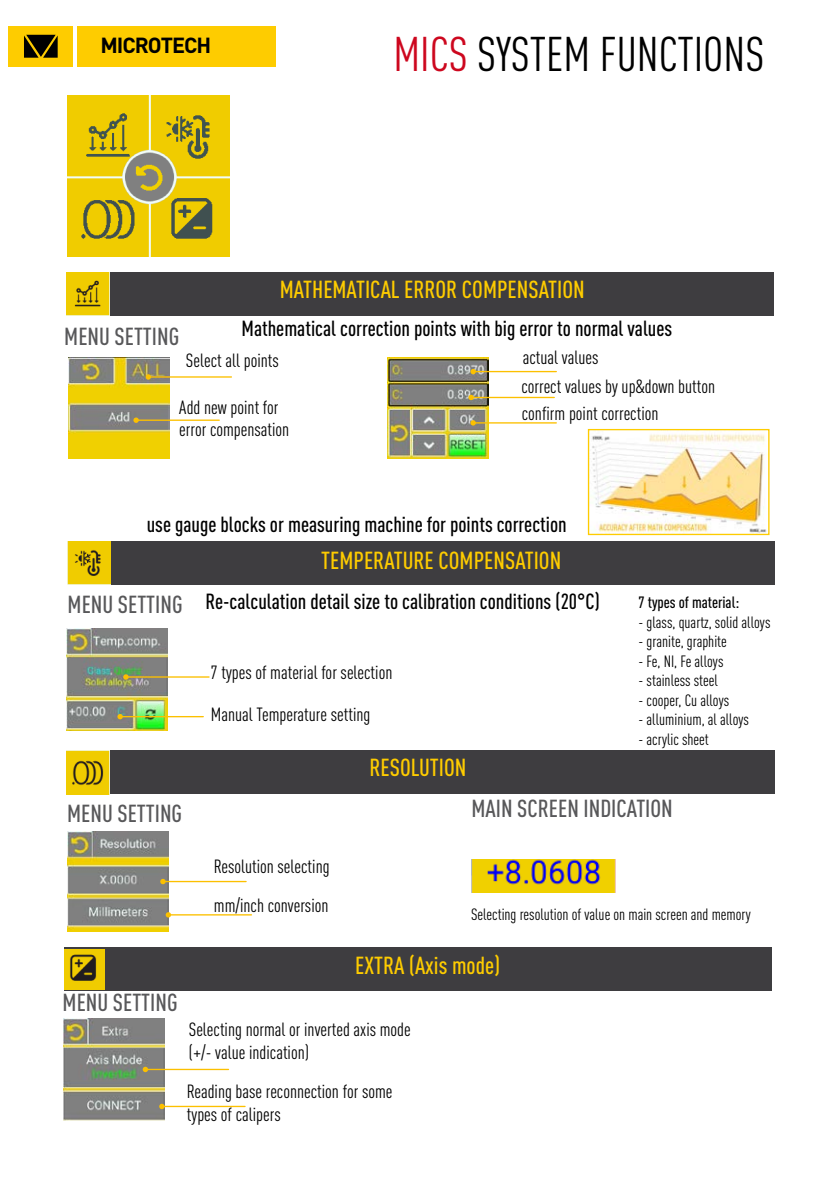
<style>
.page{position:relative;width:840px;height:1191px;background:#fff}
.page>*{position:absolute;margin:0;border:0;box-sizing:border-box;transform-origin:0 0}
.t1{font:condensed 48px "DIN Pro";color:#000}
.t2{font:500 condensed 24.2px "DIN Pro";color:#fecc00}
.t3{font:500 condensed 24.2px "DIN Pro";color:#58585a}
.t4{font:500 condensed 21.6px "DIN Pro";color:#000}
.t5{font:700 21.6px "DIN Pro";letter-spacing:-.045em;color:#000}
.t6{font:condensed 18.8px/22.6px "DIN Pro";color:#000}
.t7{font:condensed 16.2px "DIN Pro";color:#000}
.t8{font:500 condensed 16.2px "DIN Pro";color:#000}
.s1{color:#cd071e}
</style>
<div class="page">
<div style="left:9px;top:26px;width:64px;height:40px;background:#fecc00"></div>
<svg style="left:24px;top:35px;width:34px;height:23px"></svg>
<div style="left:77px;top:26px;width:198px;height:40px;background:#fecc00"></div>
<div style="left:67px;top:541px;width:706px;height:44px;background:#3e3d40"></div>
<div style="left:66px;top:272px;width:706px;height:44px;background:#3e3d40"></div>
<div style="left:67px;top:750px;width:707px;height:44px;background:#3e3d40"></div>
<div style="left:64px;top:947px;width:707px;height:44px;background:#3e3d40"></div>
<img style="left:64px;top:949px;width:41px;height:40px">
<img style="left:66px;top:751px;width:44px;height:43px">
<img style="left:68px;top:541px;width:43px;height:43px">
<img style="left:66px;top:272px;width:43px;height:44px">
<img style="left:471px;top:859px;width:144px;height:33px">
<img style="left:589px;top:431px;width:178px;height:102px">
<div style="left:587px;top:429px;width:182px;height:106px;border:1px solid #fecc00"></div>
<img style="left:68px;top:95px;width:161px;height:161px">
<img style="left:64px;top:1018px;width:100px;height:102px">
<img style="left:67px;top:831px;width:101px;height:101px">
<img style="left:66px;top:629px;width:101px;height:101px">
<img style="left:68px;top:357px;width:101px;height:102px">
<img style="left:387px;top:358px;width:101px;height:101px">
<hr style="left:168px;top:914px;width:83px;height:1px;background:#fcc000">
<svg style="left:165px;top:912px;width:6px;height:5px"></svg>
<hr style="left:163px;top:881px;width:83px;height:1px;background:#fcc000">
<svg style="left:160px;top:879px;width:5px;height:5px"></svg>
<hr style="left:145px;top:1068px;width:83px;height:2px;background:#fcc000">
<svg style="left:143px;top:1066px;width:5px;height:6px"></svg>
<hr style="left:162px;top:1105px;width:83px;height:2px;background:#fcc000">
<svg style="left:159px;top:1103px;width:5px;height:6px"></svg>
<hr style="left:120px;top:716px;width:83px;height:1px;background:#fcc000">
<svg style="left:117px;top:714px;width:6px;height:5px"></svg>
<hr style="left:126px;top:676px;width:83px;height:1px;background:#fcc000">
<svg style="left:123px;top:674px;width:5px;height:5px"></svg>
<hr style="left:136px;top:419px;width:83px;height:2px;background:#fcc000">
<svg style="left:133px;top:417px;width:6px;height:6px"></svg>
<hr style="left:148px;top:376px;width:83px;height:2px;background:#fcc000">
<svg style="left:145px;top:374px;width:6px;height:6px"></svg>
<hr style="left:473px;top:371px;width:83px;height:1px;background:#fcc000">
<svg style="left:470px;top:369px;width:5px;height:5px"></svg>
<hr style="left:471px;top:397px;width:83px;height:1px;background:#fcc000">
<svg style="left:468px;top:395px;width:5px;height:5px"></svg>
<hr style="left:473px;top:422px;width:83px;height:1px;background:#fcc000">
<svg style="left:470px;top:420px;width:5px;height:5px"></svg>
<p class="t5" style="left:100px;top:27px;width:112px">MICROTECH</p>
<h1 class="t1" style="left:393px;top:20px;width:372px"><span class="s1">MICS</span> SYSTEM FUNCTIONS</h1>
<p class="t3" style="left:64px;top:318px;width:116px">MENU SETTING</p>
<p class="t2" style="left:279px;top:271px;width:306px">MATHEMATICAL ERROR COMPENSATION</p>
<p class="t4" style="left:241px;top:312px;width:432px">Mathematical correction points with big error to normal values</p>
<p class="t6" style="left:186px;top:347px;width:94px">Select all points</p>
<p class="t6" style="left:521px;top:342px;width:195px;line-height:29px">actual values<br>correct values by up&amp;down button</p>
<p class="t6" style="left:521px;top:401px;width:138px">confirm point correction</p>
<p class="t6" style="left:179px;top:394px;width:111px">Add new point for error compensation</p>
<p class="t4" style="left:147px;top:508px;width:421px">use gauge blocks or measuring machine for points correction</p>
<p class="t3" style="left:68px;top:586px;width:116px">MENU SETTING</p>
<p class="t2" style="left:321px;top:542px;width:241px">TEMPERATURE COMPENSATION</p>
<p class="t4" style="left:205px;top:585px;width:395px">Re-calculation detail size to calibration conditions (20°C)</p>
<p class="t6" style="left:211px;top:659px;width:183px">7 types of material for selection</p>
<p class="t6" style="left:211px;top:701px;width:161px">Manual Temperature setting</p>
<p class="t2" style="left:369px;top:749px;width:98px">RESOLUTION</p>
<p class="t8" style="left:638px;top:590px;width:102px">7 types of material:</p>
<p class="t7" style="left:638px;top:610px;width:133px">- glass, quartz, solid alloys</p>
<p class="t7" style="left:638px;top:630px;width:90px">- granite, graphite</p>
<p class="t7" style="left:638px;top:649px;width:86px">- Fe, NI, Fe alloys</p>
<p class="t7" style="left:638px;top:669px;width:81px">- stainless steel</p>
<p class="t7" style="left:638px;top:688px;width:92px">- cooper, Cu alloys</p>
<p class="t7" style="left:638px;top:707px;width:112px">- alluminium, al alloys</p>
<p class="t7" style="left:638px;top:727px;width:72px">- acrylic sheet</p>
<p class="t3" style="left:67px;top:795px;width:116px">MENU SETTING</p>
<p class="t3" style="left:471px;top:790px;width:203px">MAIN SCREEN INDICATION</p>
<p class="t6" style="left:214px;top:853px;width:117px">Resolution selecting</p>
<p class="t6" style="left:214px;top:893px;width:116px">mm/inch conversion</p>
<p class="t7" style="left:470px;top:903px;width:281px">Selecting resolution of value on main screen and memory</p>
<p class="t3" style="left:63px;top:984px;width:116px">MENU SETTING</p>
<p class="t2" style="left:355px;top:947px;width:146px">EXTRA (Axis mode)</p>
<p class="t6" style="left:189px;top:1017px;width:223px">Selecting normal or inverted axis mode (+/- value indication)</p>
<p class="t6" style="left:187px;top:1078px;width:207px">Reading base reconnection for some types of calipers</p>
</div>
